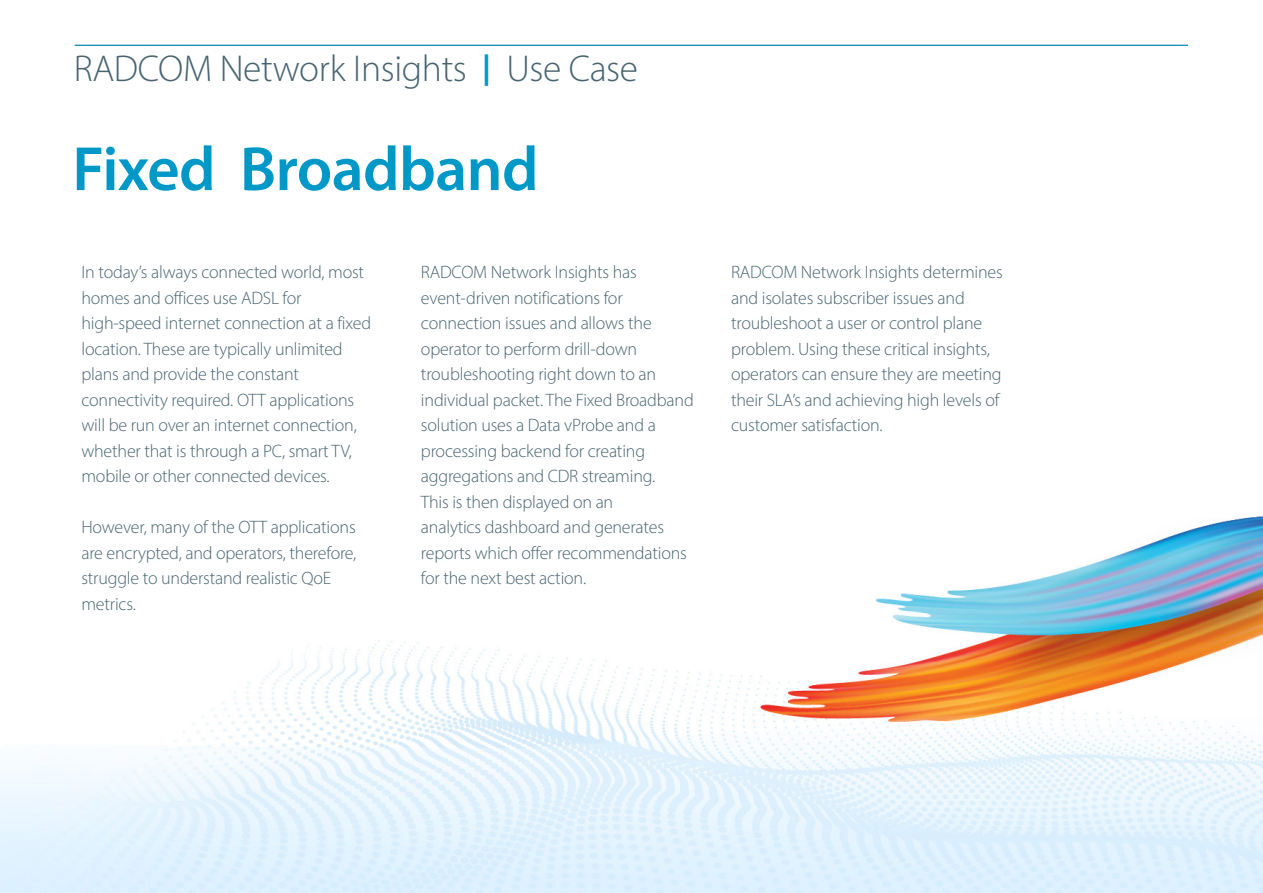
<style>
.page{position:relative;width:1263px;height:893px;background:#fff}
.page>*{position:absolute;margin:0;border:0;box-sizing:border-box;transform-origin:0 0}
.t1{font:600 63px "Myriad Pro";letter-spacing:-.01em;color:#0098c7}
.t2{font:300 37.5px "Myriad Pro";letter-spacing:-.01em;color:#486471}
.t3{font:300 18px/25.5px "Myriad Pro";letter-spacing:-.01em;color:#486471}
.s1{font-weight:700;font-size:31.5px;color:#0098c7}
</style>
<div class="page">
<img style="left:0;top:44px;width:1263px;height:849px">
<hr style="left:75px;top:45px;width:1113px;height:1px;background:#0098c7">
<h2 class="t2" style="left:74px;top:46px;width:566px">RADCOM Network Insights <span class="s1">|</span> Use Case</h2>
<h1 class="t1" style="left:72px;top:129px;width:468px">Fixed Broadband</h1>
<p class="t3" style="left:81px;top:259px;width:291px">In today’s always connected world, most homes and offices use ADSL for high-speed internet connection at a fixed location. These are typically unlimited plans and provide the constant connectivity required. OTT applications will be run over an internet connection, whether that is through a PC, smart TV, mobile or other connected devices.</p>
<p class="t3" style="left:81px;top:514px;width:277px">However, many of the OTT applications are encrypted, and operators, therefore, struggle to understand realistic QoE metrics.</p>
<p class="t3" style="left:421px;top:259px;width:274px">RADCOM Network Insights has event-driven notifications for connection issues and allows the operator to perform drill-down troubleshooting right down to an individual packet. The Fixed Broadband solution uses a Data vProbe and a processing backend for creating aggregations and CDR streaming.<br>This is then displayed on an<br>analytics dashboard and generates reports which offer recommendations for the next best action.</p>
<p class="t3" style="left:731px;top:259px;width:273px">RADCOM Network Insights determines and isolates subscriber issues and troubleshoot a user or control plane problem. Using these critical insights, operators can ensure they are meeting their SLA’s and achieving high levels of customer satisfaction.</p>
</div>
